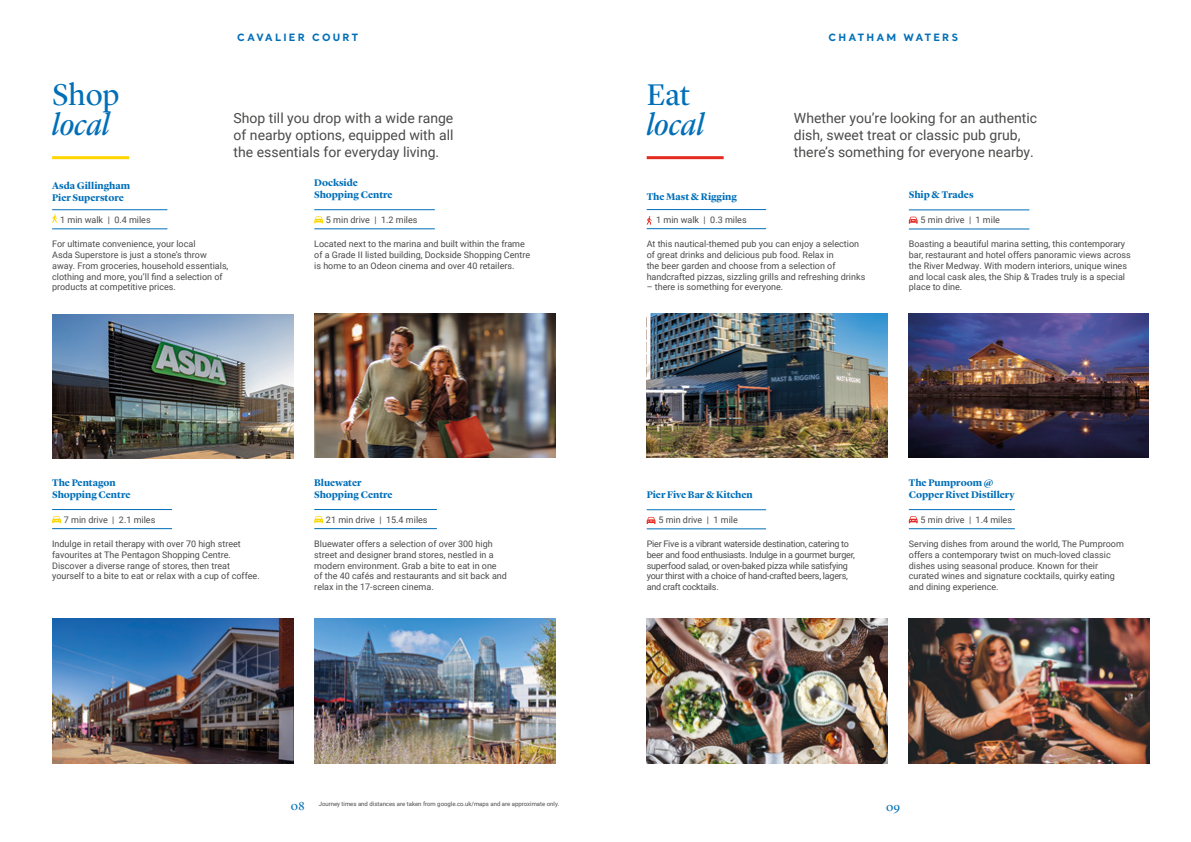
<style>
.page{position:relative;width:1191px;height:842px;background:#fff}
.page>*{position:absolute;margin:0;border:0;box-sizing:border-box;transform-origin:0 0}
.t1{font:italic 31px "Lyon Display";color:#006fb8}
.t2{font:31px "Lyon Display";color:#006fb8}
.t3{font:14px/16.8px "Roboto";color:#4a4a49;text-align:justify}
.t4{font:12px "Lyon Display";color:#006fb8}
.t5{font:700 10px/12px "Lyon Display";color:#006fb8}
.t6{font:700 10px "Santral";letter-spacing:.225em;color:#006fb8}
.t7{font:9px/10.8px "Roboto";color:#4a4a49}
.t8{font:9px/10.8px "Roboto";letter-spacing:-.025em;color:#4a4a49}
.t9{font:6px "Roboto";color:#4a4a49}
</style>
<div class="page">
<img style="left:909px;top:619px;width:241px;height:144px">
<img style="left:52px;top:619px;width:241px;height:144px">
<img style="left:315px;top:619px;width:240px;height:144px">
<svg style="left:909px;top:217px;width:8px;height:7px"></svg>
<hr style="left:909px;top:210px;width:120px;height:1px;background:#006fb8">
<hr style="left:909px;top:229px;width:120px;height:1px;background:#006fb8">
<img style="left:314px;top:313px;width:241px;height:145px">
<img style="left:52px;top:314px;width:241px;height:145px">
<svg style="left:314px;top:216px;width:9px;height:8px"></svg>
<hr style="left:314px;top:209px;width:121px;height:1px;background:#006fb8">
<hr style="left:314px;top:229px;width:121px;height:1px;background:#006fb8">
<svg style="left:646px;top:216px;width:6px;height:9px"></svg>
<hr style="left:646px;top:209px;width:120px;height:1px;background:#006fb8">
<hr style="left:646px;top:228px;width:120px;height:1px;background:#006fb8">
<hr style="left:52px;top:156px;width:77px;height:3px;background:#ffd500">
<hr style="left:646px;top:156px;width:77px;height:3px;background:#e52a21">
<svg style="left:52px;top:214px;width:5px;height:9px"></svg>
<hr style="left:52px;top:209px;width:115px;height:1px;background:#006fb8">
<hr style="left:52px;top:229px;width:115px;height:1px;background:#006fb8">
<svg style="left:52px;top:516px;width:9px;height:7px"></svg>
<hr style="left:52px;top:509px;width:120px;height:1px;background:#006fb8">
<hr style="left:52px;top:528px;width:120px;height:1px;background:#006fb8">
<svg style="left:314px;top:516px;width:9px;height:7px"></svg>
<hr style="left:314px;top:509px;width:123px;height:1px;background:#006fb8">
<hr style="left:314px;top:528px;width:123px;height:1px;background:#006fb8">
<img style="left:909px;top:313px;width:239px;height:145px">
<svg style="left:646px;top:517px;width:9px;height:7px"></svg>
<hr style="left:646px;top:509px;width:120px;height:1px;background:#006fb8">
<hr style="left:646px;top:529px;width:120px;height:1px;background:#006fb8">
<svg style="left:909px;top:516px;width:8px;height:7px"></svg>
<hr style="left:909px;top:509px;width:106px;height:1px;background:#006fb8">
<hr style="left:909px;top:528px;width:106px;height:1px;background:#006fb8">
<img style="left:646px;top:619px;width:241px;height:144px">
<img style="left:646px;top:313px;width:241px;height:145px">
<p class="t6" style="left:237px;top:30px;width:122px">CAVALIER COURT</p>
<p class="t6" style="left:828px;top:30px;width:131px">CHATHAM WATERS</p>
<h1 class="t2" style="left:52px;top:72px;width:69px">Shop</h1>
<h1 class="t1" style="left:52px;top:102px;width:59px">local</h1>
<h2 class="t3" style="left:234px;top:110px;width:221px">Shop till you drop with a wide range of nearby options, equipped with all the essentials for everyday living.</h2>
<h2 class="t3" style="left:794px;top:110px;width:245px;text-align:left">Whether you’re looking for an authentic dish, sweet treat or classic pub grub, there’s something for everyone nearby.</h2>
<h1 class="t2" style="left:646px;top:72px;width:45px">Eat</h1>
<h1 class="t1" style="left:646px;top:102px;width:59px">local</h1>
<p class="t5" style="left:52px;top:179px;width:80px">Asda Gillingham<br>Pier Superstore</p>
<p class="t7" style="left:52px;top:238px;width:178px">For ultimate convenience, your local<br>Asda Superstore is just a stone’s throw away. From groceries, household essentials, clothing and more, you’ll find a selection of products at competitive prices.</p>
<p class="t7" style="left:60px;top:214px;width:92px">1 min walk | 0.4 miles</p>
<p class="t5" style="left:314px;top:176px;width:80px">Dockside<br>Shopping Centre</p>
<p class="t7" style="left:326px;top:214px;width:93px">5 min drive | 1.2 miles</p>
<p class="t7" style="left:314px;top:238px;width:217px">Located next to the marina and built within the frame of a Grade II listed building, Dockside Shopping Centre is home to an Odeon cinema and over 40 retailers.</p>
<p class="t5" style="left:52px;top:476px;width:80px">The Pentagon<br>Shopping Centre</p>
<p class="t7" style="left:52px;top:538px;width:209px">Indulge in retail therapy with over 70 high street favourites at The Pentagon Shopping Centre.<br>Discover a diverse range of stores, then treat yourself to a bite to eat or relax with a cup of coffee.</p>
<p class="t7" style="left:64px;top:514px;width:93px">7 min drive | 2.1 miles</p>
<p class="t5" style="left:314px;top:476px;width:80px">Bluewater<br>Shopping Centre</p>
<p class="t7" style="left:314px;top:538px;width:194px">Bluewater offers a selection of over 300 high street and designer brand stores, nestled in a modern environment. Grab a bite to eat in one of the 40 cafés and restaurants and sit back and relax in the 17-screen cinema.</p>
<p class="t7" style="left:326px;top:514px;width:103px">21 min drive | 15.4 miles</p>
<p class="t5" style="left:646px;top:189px;width:92px">The Mast &amp; Rigging</p>
<p class="t7" style="left:646px;top:238px;width:220px">At this nautical-themed pub you can enjoy a selection of great drinks and delicious pub food. Relax in<br>the beer garden and choose from a selection of handcrafted pizzas, sizzling grills and refreshing drinks</p>
<p class="t7" style="left:646px;top:281px;width:138px">– there is something for everyone.</p>
<p class="t7" style="left:656px;top:214px;width:92px">1 min walk | 0.3 miles</p>
<p class="t5" style="left:909px;top:188px;width:66px">Ship &amp; Trades</p>
<p class="t7" style="left:920px;top:214px;width:81px">5 min drive | 1 mile</p>
<p class="t7" style="left:909px;top:238px;width:223px">Boasting a beautiful marina setting, this contemporary bar, restaurant and hotel offers panoramic views across the River Medway. With modern interiors, unique wines and local cask ales, the Ship &amp; Trades truly is a special place to dine.</p>
<p class="t5" style="left:646px;top:488px;width:108px">Pier Five Bar &amp; Kitchen</p>
<p class="t7" style="left:658px;top:514px;width:81px">5 min drive | 1 mile</p>
<p class="t8" style="left:646px;top:538px;width:210px">Pier Five is a vibrant waterside destination, catering to beer and food enthusiasts. Indulge in a gourmet burger, superfood salad, or oven-baked pizza while satisfying your thirst with a choice of hand-crafted beers, lagers, and craft cocktails.</p>
<p class="t5" style="left:909px;top:476px;width:107px">The Pumproom @<br>Copper Rivet Distillery</p>
<p class="t7" style="left:909px;top:538px;width:216px">Serving dishes from around the world, The Pumproom offers a contemporary twist on much-loved classic dishes using seasonal produce. Known for their curated wines and signature cocktails, quirky eating and dining experience.</p>
<p class="t7" style="left:920px;top:514px;width:93px">5 min drive | 1.4 miles</p>
<p class="t9" style="left:319px;top:799px;width:242px">Journey times and distances are taken from google.co.uk/maps and are approximate only.</p>
<h3 class="t4" style="left:291px;top:797px;width:15px">08</h3>
<h3 class="t4" style="left:886px;top:797px;width:16px">09</h3>
</div>
